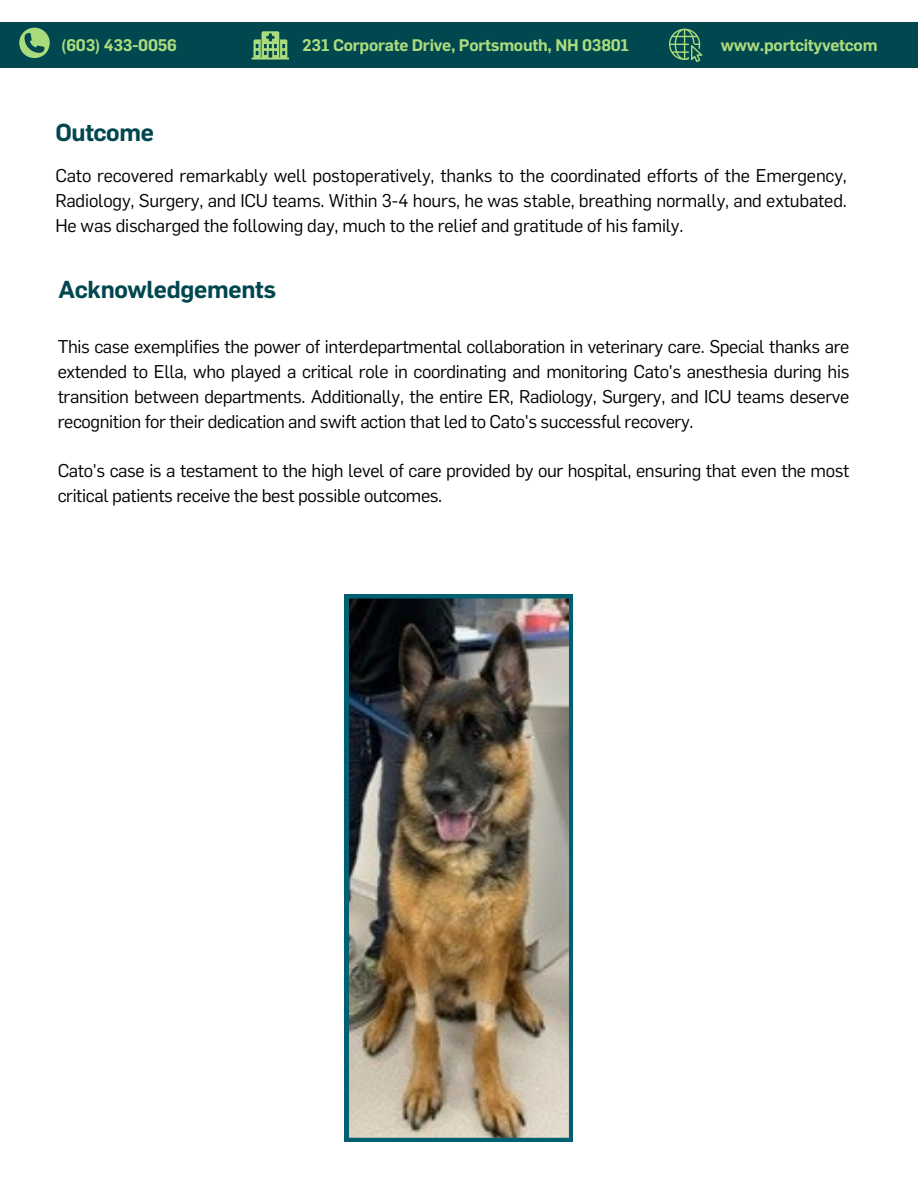
<style>
.page{position:relative;width:918px;height:1188px;background:#fff}
.page>*{position:absolute;margin:0;border:0;box-sizing:border-box;transform-origin:0 0}
.t1{font:600 24px "Flama";letter-spacing:-.015em;color:#004750}
.t2{font:18.15px/24.8px "Flama";letter-spacing:-.02em;color:#000;text-align:justify}
.t3{font:600 16.5px "Flama";letter-spacing:-.015em;color:#aadb7d}
</style>
<div class="page">
<div style="left:0;top:23px;width:918px;height:45px;background:#004750"></div>
<svg style="left:19px;top:28px;width:31px;height:30px"></svg>
<svg style="left:252px;top:31px;width:37px;height:28px"></svg>
<svg style="left:669px;top:29px;width:33px;height:33px"></svg>
<img style="left:345px;top:594px;width:228px;height:548px">
<h2 class="t3" style="left:61px;top:34px;width:117px">(603) 433-0056</h2>
<p class="t3" style="left:302px;top:34px;width:329px">231 Corporate Drive, Portsmouth, NH 03801</p>
<h2 class="t3" style="left:721px;top:34px;width:158px">www.portcityvetcom</h2>
<h2 class="t1" style="left:55px;top:116px;width:100px">Outcome</h2>
<p class="t2" style="left:55px;top:163px;width:793px">Cato recovered remarkably well postoperatively, thanks to the coordinated efforts of the Emergency, Radiology, Surgery, and ICU teams. Within 3-4 hours, he was stable, breathing normally, and extubated.<br>He was discharged the following day, much to the relief and gratitude of his family.</p>
<h1 class="t1" style="left:59px;top:274px;width:219px">Acknowledgements</h1>
<p class="t2" style="left:58px;top:334px;width:793px">This case exemplifies the power of interdepartmental collaboration in veterinary care. Special thanks are extended to Ella, who played a critical role in coordinating and monitoring Cato's anesthesia during his transition between departments. Additionally, the entire ER, Radiology, Surgery, and ICU teams deserve recognition for their dedication and swift action that led to Cato's successful recovery.</p>
<h1 class="t2" style="left:58px;top:457px;width:793px">Cato's case is a testament to the high level of care provided by our hospital, ensuring that even the most critical patients receive the best possible outcomes.</h1>
</div>
